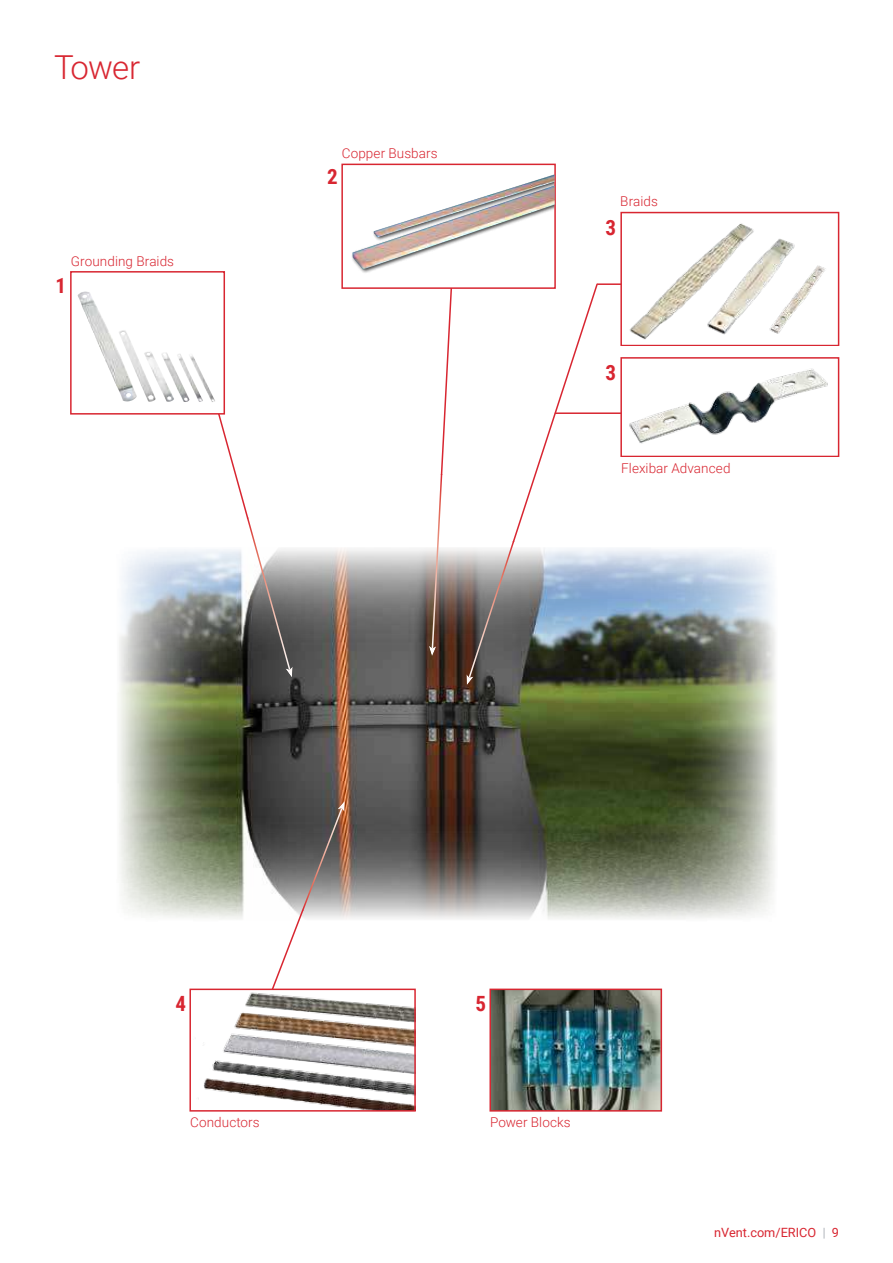
<style>
.page{position:relative;width:893px;height:1263px;background:#fff}
.page>*{position:absolute;margin:0;border:0;box-sizing:border-box;transform-origin:0 0}
.t1{font:300 33px "Roboto";letter-spacing:-.025em;color:#d82631}
.t2{font:700 21px "Roboto Condensed";color:#d82631}
.t3{font:300 13.5px "Roboto";letter-spacing:.005em;color:#d82631}
.t4{font:12.75px "Roboto";color:#d82631}
.s1{font-weight:300;color:#90959e}
</style>
<div class="page">
<img style="left:118px;top:548px;width:658px;height:371px">
<img style="left:247px;top:520px;width:43px;height:150px">
<svg style="left:285px;top:666px;width:8px;height:11px"></svg>
<svg style="left:218px;top:415px;width:31px;height:105px"></svg>
<img style="left:432px;top:476px;width:10px;height:172px">
<svg style="left:429px;top:646px;width:7px;height:10px"></svg>
<svg style="left:440px;top:289px;width:12px;height:187px"></svg>
<img style="left:302px;top:808px;width:40px;height:103px">
<svg style="left:337px;top:801px;width:8px;height:11px"></svg>
<svg style="left:269px;top:908px;width:36px;height:80px"></svg>
<svg style="left:513px;top:283px;width:85px;height:259px"></svg>
<img style="left:469px;top:541px;width:45px;height:137px">
<svg style="left:466px;top:674px;width:8px;height:11px"></svg>
<hr style="left:555px;top:412px;width:72px;height:2px;background:#d82631">
<hr style="left:598px;top:283px;width:29px;height:2px;background:#d82631">
<div style="left:620px;top:357px;width:219px;height:100px;border:1px solid #d82631"></div>
<img style="left:78px;top:291px;width:59px;height:110px">
<div style="left:70px;top:271px;width:155px;height:144px;border:1px solid #d82631"></div>
<img style="left:191px;top:990px;width:223px;height:119px">
<div style="left:189px;top:988px;width:227px;height:123px;border:1px solid #d82631"></div>
<div style="left:620px;top:212px;width:219px;height:134px;border:1px solid #d82631"></div>
<div style="left:342px;top:164px;width:213px;height:124px;background:#fff"></div>
<div style="left:342px;top:164px;width:214px;height:125px;border:1px solid #d82631"></div>
<img style="left:622px;top:368px;width:206px;height:76px">
<img style="left:626px;top:214px;width:212px;height:132px">
<img style="left:353px;top:175px;width:202px;height:94px">
<img style="left:491px;top:990px;width:169px;height:119px">
<div style="left:489px;top:988px;width:173px;height:123px;border:1px solid #d82631"></div>
<h1 class="t1" style="left:54px;top:52px;width:88px">Tower</h1>
<h2 class="t2" style="left:56px;top:274px;width:12px">1</h2>
<p class="t3" style="left:71px;top:255px;width:105px">Grounding Braids</p>
<p class="t3" style="left:342px;top:147px;width:97px">Copper Busbars</p>
<h2 class="t2" style="left:327px;top:164px;width:12px">2</h2>
<p class="t3" style="left:620px;top:195px;width:39px">Braids</p>
<h2 class="t2" style="left:605px;top:215px;width:12px">3</h2>
<h2 class="t2" style="left:605px;top:360px;width:12px">3</h2>
<p class="t3" style="left:621px;top:462px;width:111px">Flexibar Advanced</p>
<h2 class="t2" style="left:176px;top:991px;width:12px">4</h2>
<p class="t3" style="left:190px;top:1116px;width:71px">Conductors</p>
<h2 class="t2" style="left:476px;top:991px;width:12px">5</h2>
<p class="t3" style="left:490px;top:1116px;width:82px">Power Blocks</p>
<p class="t4" style="left:714px;top:1227px;width:126px">nVent.com/ERICO <span class="s1">|</span> 9</p>
</div>
